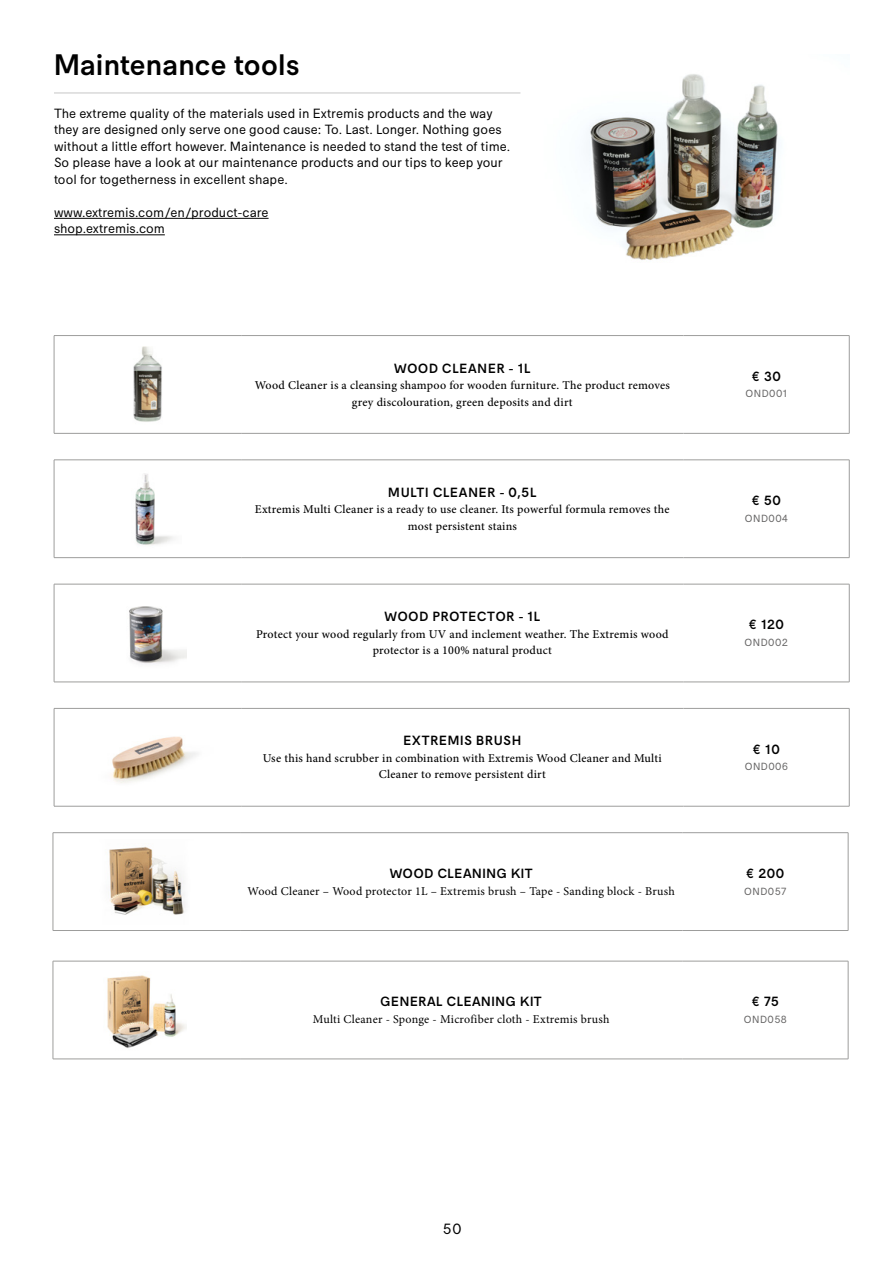
<style>
.page{position:relative;width:893px;height:1263px;background:#fff}
.page>*{position:absolute;margin:0;border:0;box-sizing:border-box;transform-origin:0 0}
.t1{font:500 30px "Extremis Compakt";letter-spacing:.01em;color:#000}
.t2{font:15px "Extremis Compakt";color:#000}
.t3{font:13.5px/16.5px "Extremis Compakt";color:#000}
.t4{font:500 13.5px "Extremis Compakt";letter-spacing:.05em;color:#000}
.t5{font:500 12px/16.5px "Minion Pro";letter-spacing:.02em;color:#000;text-align:center}
.t6{font:12px "Minion Pro";letter-spacing:.02em;color:#000}
.t7{font:10.5px "Extremis Compakt";letter-spacing:.045em;color:#646363}
</style>
<div class="page">
<hr style="left:54px;top:93px;width:466px;height:1px;background:#c6c6c6">
<img style="left:586px;top:74px;width:193px;height:186px">
<hr style="left:54px;top:335px;width:187px;height:1px;background:#9d9d9c">
<hr style="left:54px;top:336px;width:1px;height:97px;background:#9d9d9c">
<hr style="left:241px;top:335px;width:442px;height:1px;background:#9d9d9c">
<hr style="left:683px;top:335px;width:166px;height:1px;background:#9d9d9c">
<hr style="left:849px;top:336px;width:1px;height:97px;background:#9d9d9c">
<hr style="left:54px;top:433px;width:187px;height:1px;background:#9d9d9c">
<hr style="left:241px;top:433px;width:442px;height:1px;background:#9d9d9c">
<hr style="left:683px;top:433px;width:166px;height:1px;background:#9d9d9c">
<img style="left:133px;top:346px;width:29px;height:76px">
<hr style="left:54px;top:460px;width:187px;height:1px;background:#9d9d9c">
<hr style="left:54px;top:460px;width:1px;height:98px;background:#9d9d9c">
<hr style="left:241px;top:460px;width:442px;height:1px;background:#9d9d9c">
<hr style="left:683px;top:460px;width:166px;height:1px;background:#9d9d9c">
<hr style="left:849px;top:460px;width:1px;height:98px;background:#9d9d9c">
<hr style="left:54px;top:557px;width:187px;height:1px;background:#9d9d9c">
<hr style="left:241px;top:557px;width:442px;height:1px;background:#9d9d9c">
<hr style="left:683px;top:557px;width:166px;height:1px;background:#9d9d9c">
<img style="left:135px;top:473px;width:38px;height:72px">
<hr style="left:54px;top:584px;width:187px;height:1px;background:#9d9d9c">
<hr style="left:54px;top:584px;width:1px;height:98px;background:#9d9d9c">
<hr style="left:241px;top:584px;width:442px;height:1px;background:#9d9d9c">
<hr style="left:683px;top:584px;width:166px;height:1px;background:#9d9d9c">
<hr style="left:849px;top:584px;width:1px;height:98px;background:#9d9d9c">
<hr style="left:54px;top:682px;width:187px;height:1px;background:#9d9d9c">
<hr style="left:241px;top:682px;width:442px;height:1px;background:#9d9d9c">
<hr style="left:683px;top:682px;width:166px;height:1px;background:#9d9d9c">
<img style="left:129px;top:606px;width:57px;height:58px">
<hr style="left:54px;top:708px;width:187px;height:1px;background:#9d9d9c">
<hr style="left:54px;top:708px;width:1px;height:98px;background:#9d9d9c">
<hr style="left:241px;top:708px;width:442px;height:1px;background:#9d9d9c">
<hr style="left:683px;top:708px;width:166px;height:1px;background:#9d9d9c">
<hr style="left:849px;top:708px;width:1px;height:98px;background:#9d9d9c">
<hr style="left:54px;top:806px;width:187px;height:1px;background:#9d9d9c">
<hr style="left:241px;top:806px;width:442px;height:1px;background:#9d9d9c">
<hr style="left:683px;top:806px;width:166px;height:1px;background:#9d9d9c">
<img style="left:112px;top:736px;width:86px;height:47px">
<hr style="left:54px;top:218px;width:215px;height:1px;background:#000">
<hr style="left:54px;top:235px;width:111px;height:1px;background:#000">
<hr style="left:53px;top:832px;width:187px;height:1px;background:#9d9d9c">
<hr style="left:53px;top:833px;width:1px;height:97px;background:#9d9d9c">
<hr style="left:240px;top:832px;width:442px;height:1px;background:#9d9d9c">
<hr style="left:682px;top:832px;width:166px;height:1px;background:#9d9d9c">
<hr style="left:848px;top:833px;width:1px;height:97px;background:#9d9d9c">
<hr style="left:53px;top:930px;width:187px;height:1px;background:#9d9d9c">
<hr style="left:240px;top:930px;width:442px;height:1px;background:#9d9d9c">
<hr style="left:682px;top:930px;width:166px;height:1px;background:#9d9d9c">
<img style="left:109px;top:847px;width:76px;height:68px">
<hr style="left:53px;top:961px;width:187px;height:1px;background:#9d9d9c">
<hr style="left:53px;top:961px;width:1px;height:98px;background:#9d9d9c">
<hr style="left:240px;top:961px;width:442px;height:1px;background:#9d9d9c">
<hr style="left:682px;top:961px;width:166px;height:1px;background:#9d9d9c">
<hr style="left:848px;top:961px;width:1px;height:98px;background:#9d9d9c">
<hr style="left:53px;top:1059px;width:187px;height:1px;background:#9d9d9c">
<hr style="left:240px;top:1059px;width:442px;height:1px;background:#9d9d9c">
<hr style="left:682px;top:1059px;width:166px;height:1px;background:#9d9d9c">
<img style="left:107px;top:975px;width:80px;height:73px">
<h1 class="t1" style="left:54px;top:46px;width:247px">Maintenance tools</h1>
<p class="t3" style="left:54px;top:105px;width:457px">The extreme quality of the materials used in Extremis products and the way they are designed only serve one good cause: To. Last. Longer. Nothing goes without a little effort however. Maintenance is needed to stand the test of time.<br>So please have a look at our maintenance products and our tips to keep your tool for togetherness in excellent shape.</p>
<p class="t3" style="left:54px;top:204px;width:216px">www.extremis.com/en/product-care shop.extremis.com</p>
<p class="t4" style="left:394px;top:360px;width:138px">WOOD CLEANER - 1L</p>
<p class="t5" style="left:255px;top:377px;width:417px">Wood Cleaner is a cleansing shampoo for wooden furniture. The product removes grey discolouration, green deposits and dirt</p>
<p class="t4" style="left:388px;top:484px;width:149px">MULTI CLEANER - 0,5L</p>
<p class="t5" style="left:255px;top:501px;width:416px">Extremis Multi Cleaner is a ready to use cleaner. Its powerful formula removes the most persistent stains</p>
<p class="t4" style="left:385px;top:608px;width:157px">WOOD PROTECTOR - 1L</p>
<p class="t5" style="left:256px;top:626px;width:414px">Protect your wood regularly from UV and inclement weather. The Extremis wood protector is a 100% natural product</p>
<p class="t4" style="left:403px;top:733px;width:119px">EXTREMIS BRUSH</p>
<p class="t5" style="left:263px;top:750px;width:400px">Use this hand scrubber in combination with Extremis Wood Cleaner and Multi<br>Cleaner to remove persistent dirt</p>
<p class="t4" style="left:390px;top:865px;width:144px">WOOD CLEANING KIT</p>
<p class="t6" style="left:248px;top:883px;width:429px">Wood Cleaner – Wood protector 1L – Extremis brush – Tape - Sanding block - Brush</p>
<p class="t4" style="left:381px;top:994px;width:163px">GENERAL CLEANING KIT</p>
<p class="t6" style="left:313px;top:1011px;width:298px">Multi Cleaner - Sponge - Microfiber cloth - Extremis brush</p>
<p class="t4" style="left:752px;top:368px;width:31px">€ 30</p>
<p class="t7" style="left:745px;top:388px;width:43px">OND001</p>
<p class="t4" style="left:752px;top:492px;width:30px">€ 50</p>
<p class="t7" style="left:745px;top:512px;width:44px">OND004</p>
<p class="t4" style="left:749px;top:617px;width:37px">€ 120</p>
<p class="t7" style="left:745px;top:636px;width:45px">OND002</p>
<p class="t4" style="left:753px;top:741px;width:28px">€ 10</p>
<p class="t7" style="left:745px;top:760px;width:45px">OND006</p>
<p class="t4" style="left:746px;top:865px;width:40px">€ 200</p>
<p class="t7" style="left:744px;top:885px;width:44px">OND057</p>
<p class="t4" style="left:752px;top:994px;width:28px">€ 75</p>
<p class="t7" style="left:744px;top:1013px;width:44px">OND058</p>
<p class="t2" style="left:443px;top:1220px;width:20px">50</p>
</div>
